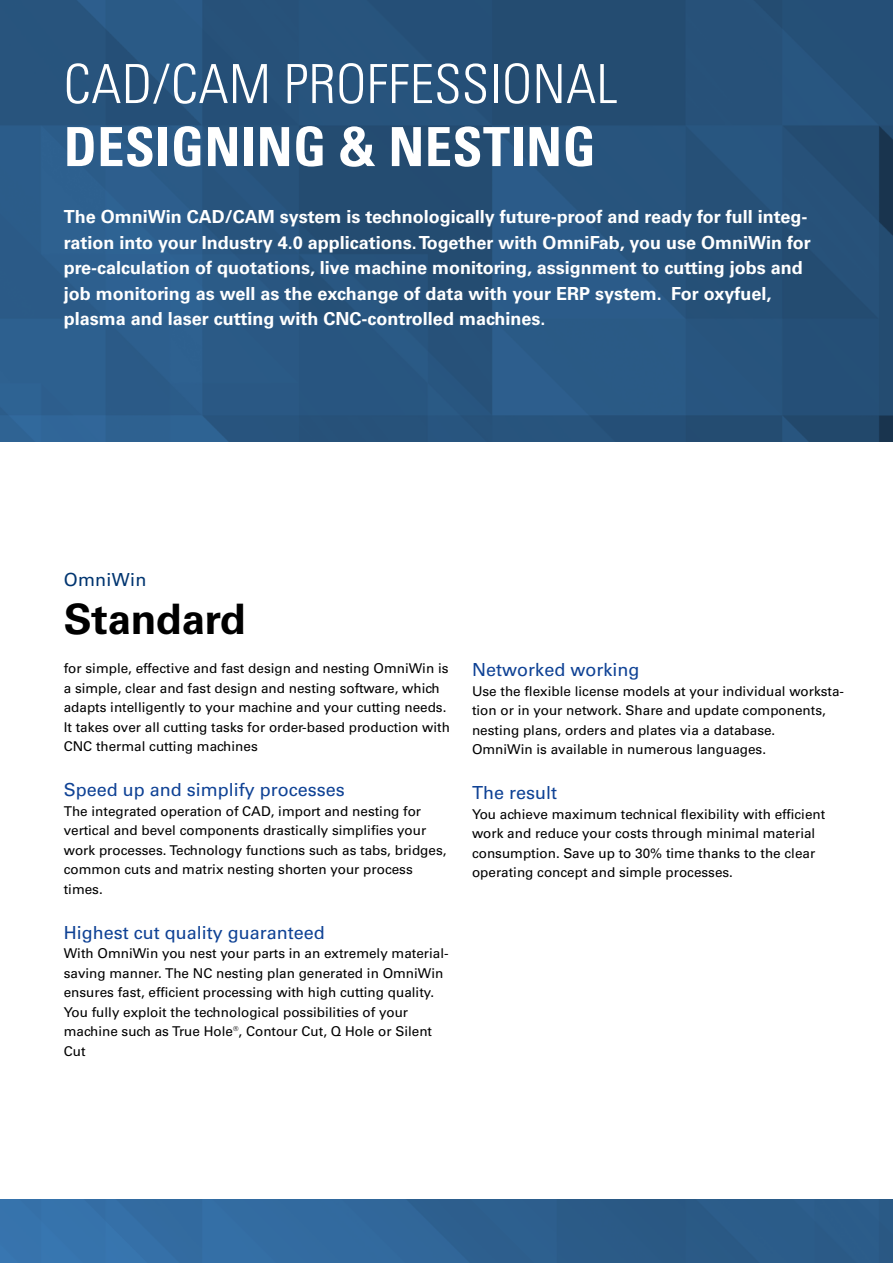
<style>
.page{position:relative;width:893px;height:1263px;background:#fff}
.page>*{position:absolute;margin:0;border:0;box-sizing:border-box;transform-origin:0 0}
.t1{font:300 condensed 54px "Univers LT Pro";letter-spacing:.01em;color:#fff}
.t2{font:700 condensed 54px "Univers LT Pro";letter-spacing:.01em;color:#fff}
.t3{font:700 42px "Univers LT Pro 65";letter-spacing:-.005em;color:#000}
.t4{font:700 18px/25.5px "Univers LT Std";color:#fff}
.t5{font:18px "Univers LT Pro 55 Roman";color:#0f4295}
.t6{font:18px "Univers LT Pro 55 Roman";letter-spacing:.015em;color:#003570}
.t7{font:13.5px/19.5px "Univers LT Pro 55 Roman";color:#000}
</style>
<div class="page">
<img style="left:0;top:0;width:893px;height:1263px">
<div style="left:0;top:442px;width:893px;height:757px;background:#fff"></div>
<h1 class="t1" style="left:64px;top:47px;width:555px">CAD/CAM PROFFESSIONAL</h1>
<h1 class="t2" style="left:64px;top:114px;width:533px">DESIGNING &amp; NESTING</h1>
<p class="t4" style="left:64px;top:204px;width:748px">The OmniWin CAD/CAM system is technologically future-proof and ready for full integ&shy;ration into your Industry 4.0 applications. Together with OmniFab, you use OmniWin for pre-calculation of quotations, live machine monitoring, assignment to cutting jobs and job monitoring as well as the exchange of data with your ERP system. For oxyfuel, plasma and laser cutting with CNC-controlled machines.</p>
<h3 class="t6" style="left:64px;top:567px;width:84px">OmniWin</h3>
<h2 class="t3" style="left:64px;top:590px;width:184px">Standard</h2>
<p class="t7" style="left:64px;top:658px;width:388px">for simple, effective and fast design and nesting OmniWin is a simple, clear and fast design and nesting software, which adapts intelligently to your machine and your cutting needs.<br>It takes over all cutting tasks for order-based production with CNC thermal cutting machines</p>
<h3 class="t5" style="left:64px;top:777px;width:283px">Speed up and simplify processes</h3>
<p class="t7" style="left:64px;top:800px;width:384px">The integrated operation of CAD, import and nesting for vertical and bevel components drastically simplifies your work processes. Technology functions such as tabs, bridges, common cuts and matrix nesting shorten your process times.</p>
<h3 class="t5" style="left:64px;top:920px;width:263px">Highest cut quality guaranteed</h3>
<p class="t7" style="left:64px;top:943px;width:386px">With OmniWin you nest your parts in an extremely material&shy;saving manner. The NC nesting plan generated in OmniWin ensures fast, efficient processing with high cutting quality.<br>You fully exploit the technological possibilities of your machine such as True Hole®, Contour Cut, Q Hole or Silent Cut</p>
<h3 class="t5" style="left:472px;top:657px;width:169px">Networked working</h3>
<p class="t7" style="left:472px;top:681px;width:374px">Use the flexible license models at your individual worksta&shy;tion or in your network. Share and update components, nesting plans, orders and plates via a database.<br>OmniWin is available in numerous languages.</p>
<h3 class="t5" style="left:472px;top:780px;width:87px">The result</h3>
<p class="t7" style="left:472px;top:804px;width:355px">You achieve maximum technical flexibility with efficient work and reduce your costs through minimal material consumption. Save up to 30% time thanks to the clear operating concept and simple processes.</p>
</div>
